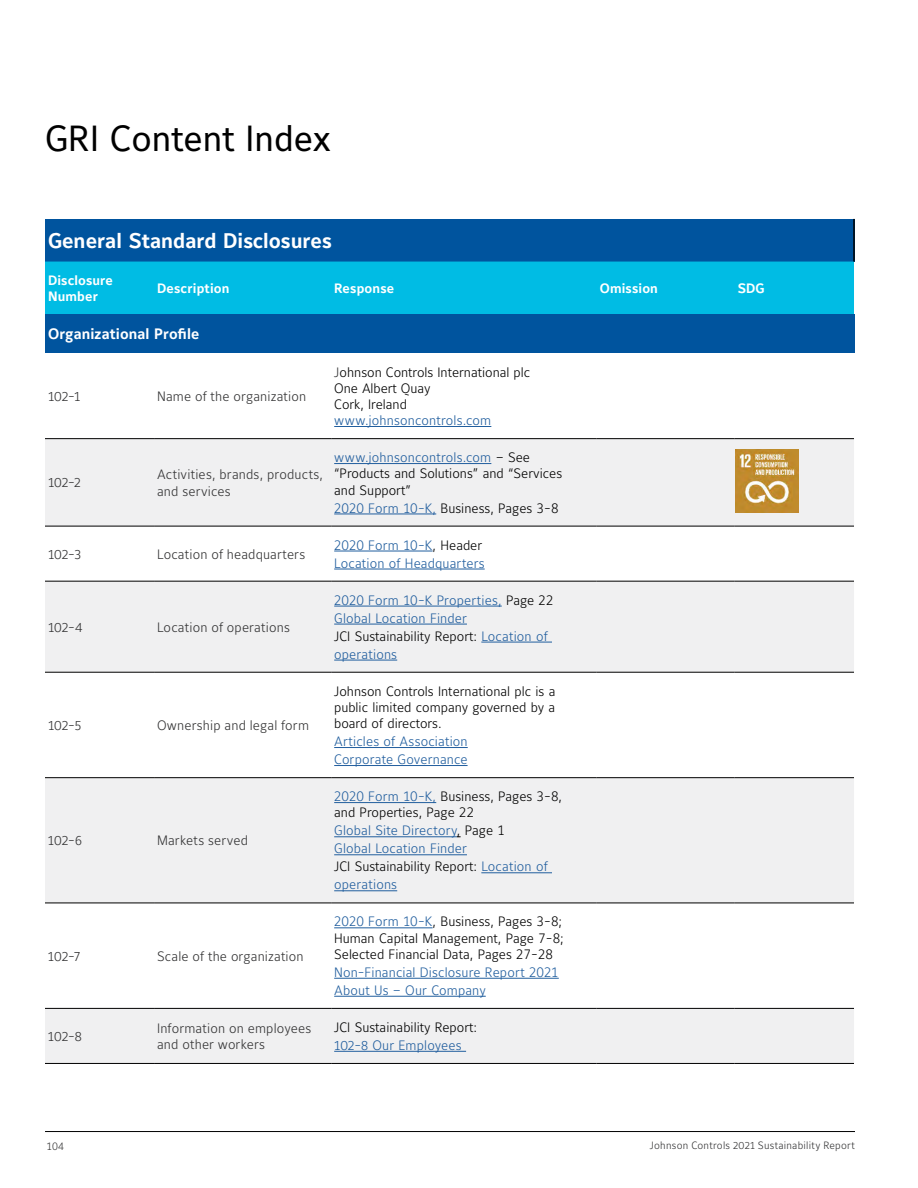
<style>
.page{position:relative;width:918px;height:1188px;background:#fff}
.page>*{position:absolute;margin:0;border:0;box-sizing:border-box;transform-origin:0 0}
.t1{font:36px "Maurea Jci Lf ML";color:#000}
.t2{font:700 21px "Maurea Jci Tf ML";color:#fff}
.t3{font:700 15px "Maurea Jci Tf ML";letter-spacing:.005em;color:#fff}
.t4{font:300 13.5px/16.2px "Maurea Jci Tf ML";color:#000}
.t5{font:300 13.5px/18px "Maurea Jci Tf ML";letter-spacing:.01em;color:#215e9e}
.t6{font:300 13.5px/16.2px "Maurea Jci Lf ML";letter-spacing:.01em;color:#333334}
.t7{font:700 13.5px/16.2px "Maurea Jci Tf ML";letter-spacing:.01em;color:#fff}
.t8{font:300 13.5px "Maurea Jci Lf ML";letter-spacing:.01em;color:#215e9e}
.t9{font:300 10.5px "Maurea Jci Lf ML";letter-spacing:.02em;color:#333334}
.t10{font:300 10.5px "Maurea Jci Tf ML";color:#333334}
.s1{font-family:"Maurea Jci Lf ML";color:#333334}
.s2{color:#215e9e}
.s3{color:#000}
.s4{font-family:"Maurea Jci Lf ML"}
</style>
<div class="page">
<div style="left:45px;top:219px;width:809px;height:43px;background:#00549e"></div>
<div style="left:45px;top:262px;width:809px;height:53px;background:#00bce4"></div>
<div style="left:45px;top:315px;width:809px;height:38px;background:#00549e"></div>
<svg style="left:45px;top:439px;width:809px;height:624px;fill:#f0f0f1"></svg>
<hr style="left:45px;top:438px;width:109px;height:1px;background:#000">
<hr style="left:154px;top:438px;width:177px;height:1px;background:#000">
<hr style="left:331px;top:438px;width:257px;height:1px;background:#000">
<hr style="left:597px;top:438px;width:138px;height:1px;background:#000">
<hr style="left:735px;top:438px;width:119px;height:1px;background:#000">
<hr style="left:45px;top:526px;width:109px;height:1px;background:#000">
<hr style="left:154px;top:526px;width:177px;height:1px;background:#000">
<hr style="left:331px;top:526px;width:257px;height:1px;background:#000">
<hr style="left:597px;top:526px;width:138px;height:1px;background:#000">
<hr style="left:735px;top:526px;width:119px;height:1px;background:#000">
<hr style="left:45px;top:581px;width:109px;height:1px;background:#000">
<hr style="left:154px;top:581px;width:177px;height:1px;background:#000">
<hr style="left:331px;top:581px;width:257px;height:1px;background:#000">
<hr style="left:597px;top:581px;width:138px;height:1px;background:#000">
<hr style="left:735px;top:581px;width:119px;height:1px;background:#000">
<hr style="left:45px;top:672px;width:109px;height:1px;background:#000">
<hr style="left:154px;top:672px;width:177px;height:1px;background:#000">
<hr style="left:331px;top:672px;width:257px;height:1px;background:#000">
<hr style="left:597px;top:672px;width:138px;height:1px;background:#000">
<hr style="left:735px;top:672px;width:119px;height:1px;background:#000">
<hr style="left:45px;top:777px;width:109px;height:1px;background:#000">
<hr style="left:154px;top:777px;width:177px;height:1px;background:#000">
<hr style="left:331px;top:777px;width:257px;height:1px;background:#000">
<hr style="left:597px;top:777px;width:138px;height:1px;background:#000">
<hr style="left:735px;top:777px;width:119px;height:1px;background:#000">
<hr style="left:45px;top:903px;width:109px;height:1px;background:#000">
<hr style="left:154px;top:903px;width:177px;height:1px;background:#000">
<hr style="left:331px;top:903px;width:257px;height:1px;background:#000">
<hr style="left:597px;top:903px;width:138px;height:1px;background:#000">
<hr style="left:735px;top:903px;width:119px;height:1px;background:#000">
<hr style="left:45px;top:1008px;width:109px;height:1px;background:#000">
<hr style="left:154px;top:1008px;width:177px;height:1px;background:#000">
<hr style="left:331px;top:1008px;width:257px;height:1px;background:#000">
<hr style="left:597px;top:1008px;width:138px;height:1px;background:#000">
<hr style="left:735px;top:1008px;width:119px;height:1px;background:#000">
<hr style="left:45px;top:1063px;width:109px;height:1px;background:#000">
<hr style="left:154px;top:1063px;width:177px;height:1px;background:#000">
<hr style="left:331px;top:1063px;width:257px;height:1px;background:#000">
<hr style="left:597px;top:1063px;width:138px;height:1px;background:#000">
<hr style="left:735px;top:1063px;width:119px;height:1px;background:#000">
<hr style="left:853px;top:219px;width:2px;height:43px;background:#000">
<hr style="left:334px;top:426px;width:157px;height:1px;background:#215e9e">
<hr style="left:334px;top:463px;width:157px;height:1px;background:#215e9e">
<hr style="left:334px;top:514px;width:102px;height:1px;background:#215e9e">
<hr style="left:334px;top:551px;width:99px;height:1px;background:#215e9e">
<hr style="left:334px;top:569px;width:151px;height:1px;background:#215e9e">
<hr style="left:334px;top:606px;width:168px;height:1px;background:#215e9e">
<hr style="left:334px;top:624px;width:133px;height:1px;background:#215e9e">
<hr style="left:481px;top:642px;width:71px;height:1px;background:#215e9e">
<hr style="left:334px;top:660px;width:63px;height:1px;background:#215e9e">
<hr style="left:334px;top:747px;width:134px;height:1px;background:#215e9e">
<hr style="left:334px;top:765px;width:134px;height:1px;background:#215e9e">
<hr style="left:334px;top:802px;width:102px;height:1px;background:#215e9e">
<hr style="left:334px;top:836px;width:123px;height:1px;background:#215e9e">
<hr style="left:334px;top:854px;width:133px;height:1px;background:#215e9e">
<hr style="left:481px;top:872px;width:71px;height:1px;background:#215e9e">
<hr style="left:334px;top:890px;width:63px;height:1px;background:#215e9e">
<hr style="left:334px;top:928px;width:99px;height:1px;background:#215e9e">
<hr style="left:334px;top:978px;width:225px;height:1px;background:#215e9e">
<hr style="left:334px;top:996px;width:152px;height:1px;background:#215e9e">
<hr style="left:334px;top:1051px;width:132px;height:1px;background:#215e9e">
<img style="left:735px;top:449px;width:64px;height:64px">
<hr style="left:45px;top:1131px;width:810px;height:1px;background:#000">
<h1 class="t1" style="left:45px;top:117px;width:287px">GRI Content Index</h1>
<h2 class="t2" style="left:48px;top:228px;width:285px">General Standard Disclosures</h2>
<p class="t7" style="left:48px;top:273px;width:67px">Disclosure<br>Number</p>
<p class="t7" style="left:157px;top:281px;width:74px">Description</p>
<p class="t7" style="left:334px;top:281px;width:62px">Response</p>
<p class="t7" style="left:600px;top:281px;width:60px">Omission</p>
<p class="t7" style="left:738px;top:281px;width:28px">SDG</p>
<p class="t3" style="left:48px;top:325px;width:153px">Organizational Profile</p>
<p class="t6" style="left:48px;top:388px;width:34px">102-1</p>
<p class="t6" style="left:157px;top:388px;width:151px">Name of the organization</p>
<p class="t6" style="left:48px;top:474px;width:34px">102-2</p>
<p class="t6" style="left:157px;top:466px;width:168px">Activities, brands, products, and services</p>
<p class="t4" style="left:334px;top:363px;width:197px"><span class="s1">J</span>ohnson Controls International plc<br>One Albert Quay<br>Cork, Ireland</p>
<p class="t5" style="left:334px;top:411px;width:159px">www.johnsoncontrols.com</p>
<p class="t4" style="left:334px;top:449px;width:230px"><span class="s2">www.johnsoncontrols.com</span> – See “Products and Solutions” and “Services and Support”</p>
<p class="t4" style="left:334px;top:500px;width:226px"><span class="s2">2020 Form 10-K,</span> Business, Pages 3-8</p>
<p class="t6" style="left:48px;top:546px;width:35px">102-3</p>
<p class="t6" style="left:157px;top:546px;width:150px">Location of headquarters</p>
<p class="t5" style="left:334px;top:536px;width:152px">2020 Form 10-K<span class="s3">, Header<br></span>Location of Headquarters</p>
<p class="t6" style="left:48px;top:619px;width:36px">102-4</p>
<p class="t6" style="left:157px;top:619px;width:134px">Location of operations</p>
<p class="t6" style="left:48px;top:717px;width:35px">102-5</p>
<p class="t6" style="left:157px;top:717px;width:154px">Ownership and legal form</p>
<p class="t6" style="left:48px;top:832px;width:36px">102-6</p>
<p class="t6" style="left:157px;top:832px;width:92px">Markets served</p>
<p class="t6" style="left:48px;top:948px;width:34px">102-7</p>
<p class="t6" style="left:157px;top:948px;width:148px">Scale of the organization</p>
<p class="t5" style="left:334px;top:591px;width:221px">2020 Form 10-K Properties, <span class="s3">Page 22<br></span>Global Location Finder<br><span class="s3">JCI Sustainability Report:</span> <span class="s4">Location of</span></p>
<p class="t8" style="left:334px;top:646px;width:65px">operations</p>
<p class="t4" style="left:334px;top:683px;width:223px;text-align:justify">Johnson Controls International plc is a public limited company governed by a board of directors.</p>
<p class="t5" style="left:334px;top:732px;width:135px">Articles of Association<br>Corporate Governance</p>
<p class="t4" style="left:334px;top:788px;width:230px"><span class="s2">2020 Form 10-K,</span> Business, Pages 3-8, and Properties, Page 22</p>
<p class="t5" style="left:334px;top:821px;width:215px">Global Site Directory<span class="s3">, Page 1<br></span>Global Location Finder<br><span class="s3">JCI Sustainability Report:</span> <span class="s4">Location of</span></p>
<p class="t8" style="left:334px;top:876px;width:65px">operations</p>
<p class="t4" style="left:334px;top:913px;width:231px"><span class="s2">2020 Form 10-K</span>, Business, Pages 3-8;<br>Human Capital Management, Page 7-8;<br>Selected Financial Data, Pages 27-28</p>
<p class="t5" style="left:334px;top:963px;width:226px">Non-Financial Disclosure Report 2021<br>About Us – Our Company</p>
<p class="t6" style="left:48px;top:1028px;width:35px">102-8</p>
<p class="t6" style="left:157px;top:1020px;width:156px">Information on employees and other workers</p>
<p class="t4" style="left:334px;top:1019px;width:144px">JCI Sustainability Report:</p>
<p class="t8" style="left:334px;top:1037px;width:129px">102-8 Our Employees</p>
<p class="t10" style="left:46px;top:1139px;width:19px">104</p>
<p class="t9" style="left:650px;top:1139px;width:207px">Johnson Controls 2021 Sustainability Report</p>
</div>
